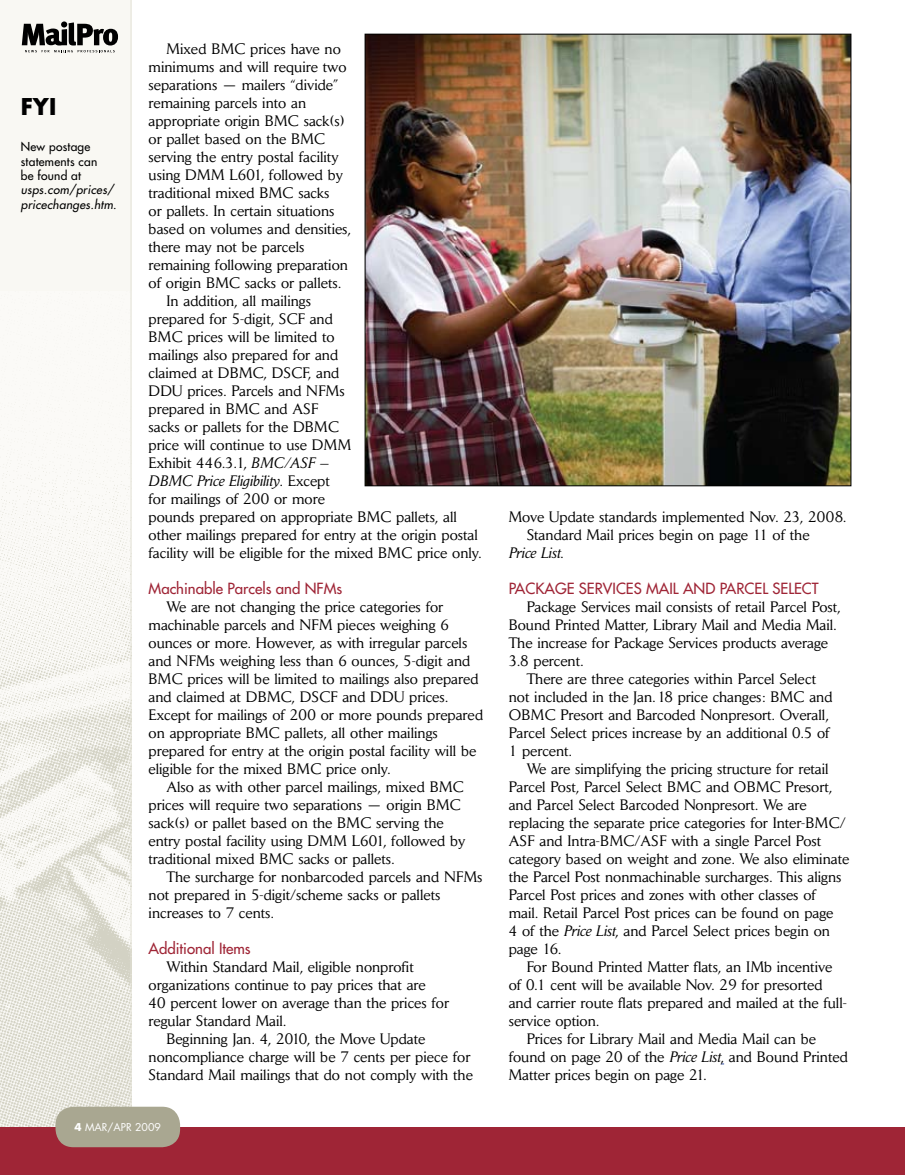
<style>
.page{position:relative;width:905px;height:1175px;background:#fff}
.page>*{position:absolute;margin:0;border:0;box-sizing:border-box;transform-origin:0 0}
.t1{font:700 22.5px "Futura";color:#000}
.t2{font:15px/18px "Daily News BQ";color:#000}
.t3{font:15px "Futura";color:#9f2536}
.t4{font:italic 15px "Daily News BQ";color:#000}
.t5{font:italic 12px/14.4px "Futura";letter-spacing:.02em;color:#000}
.t6{font:12px/14.4px "Futura";letter-spacing:.02em;color:#000}
.t7{font:10.5px "Futura";color:#fff}
.s1{font-style:normal}
.s2{font-family:"Helvetica Neue";font-weight:300}
.s3{font-style:italic}
.s4{font-weight:700}
</style>
<div class="page">
<div style="left:0;top:0;width:131px;height:1143px;background:#f9f8f3"></div>
<img style="left:0;top:291px;width:131px;height:836px">
<hr style="left:131px;top:0;width:1px;height:1127px;background:#e3e2d7">
<svg style="left:22px;top:21px;width:96px;height:31px"></svg>
<div style="left:0;top:1127px;width:904px;height:47px;background:#9f2536"></div>
<div style="left:56px;top:1106px;width:124px;height:41px;background:#a9a791;border-radius:18px"></div>
<img style="left:366px;top:36px;width:483px;height:448px">
<h1 class="t1" style="left:21px;top:91px;width:37px">FYI</h1>
<p class="t6" style="left:21px;top:139px;width:78px">New postage statements can be found at</p>
<p class="t5" style="left:21px;top:183px;width:97px">usps.com/prices/ pricechanges.htm<span class="s1">.</span></p>
<p class="t2" style="left:166px;top:40px;width:176px">Mixed BMC prices have no</p>
<p class="t2" style="left:148px;top:58px;width:199px">minimums and will require two</p>
<p class="t2" style="left:148px;top:76px;width:191px">separations <span class="s2">—</span> mailers “divide”</p>
<p class="t2" style="left:148px;top:94px;width:159px">remaining parcels into an</p>
<p class="t2" style="left:148px;top:112px;width:198px">appropriate origin BMC sack(s)</p>
<p class="t2" style="left:148px;top:130px;width:178px">or pallet based on the BMC</p>
<p class="t2" style="left:148px;top:148px;width:191px">serving the entry postal facility</p>
<p class="t2" style="left:148px;top:166px;width:196px">using DMM L601, followed by</p>
<p class="t2" style="left:148px;top:184px;width:182px">traditional mixed BMC sacks</p>
<p class="t2" style="left:148px;top:202px;width:187px">or pallets. In certain situations</p>
<p class="t2" style="left:148px;top:220px;width:204px">based on volumes and densities,</p>
<p class="t2" style="left:148px;top:238px;width:157px">there may not be parcels</p>
<p class="t2" style="left:148px;top:256px;width:201px">remaining following preparation</p>
<p class="t2" style="left:148px;top:274px;width:194px">of origin BMC sacks or pallets.</p>
<p class="t2" style="left:166px;top:292px;width:146px">In addition, all mailings</p>
<p class="t2" style="left:148px;top:310px;width:186px">prepared for 5-digit, SCF and</p>
<p class="t2" style="left:148px;top:328px;width:187px">BMC prices will be limited to</p>
<p class="t2" style="left:148px;top:346px;width:191px">mailings also prepared for and</p>
<p class="t2" style="left:148px;top:364px;width:192px">claimed at DBMC, DSCF, and</p>
<p class="t2" style="left:148px;top:382px;width:198px">DDU prices. Parcels and NFMs</p>
<p class="t2" style="left:148px;top:400px;width:171px">prepared in BMC and ASF</p>
<p class="t2" style="left:148px;top:418px;width:192px">sacks or pallets for the DBMC</p>
<p class="t2" style="left:148px;top:436px;width:204px">price will continue to use DMM</p>
<p class="t2" style="left:148px;top:454px;width:182px">Exhibit 446.3.1, <span class="s3">BMC/ASF —</span></p>
<p class="t4" style="left:148px;top:472px;width:183px">DBMC Price Eligibility<span class="s1">. Except</span></p>
<p class="t2" style="left:148px;top:490px;width:178px">for mailings of 200 or more</p>
<p class="t2" style="left:148px;top:508px;width:310px">pounds prepared on appropriate BMC pallets, all</p>
<p class="t2" style="left:148px;top:526px;width:331px">other mailings prepared for entry at the origin postal</p>
<p class="t2" style="left:148px;top:544px;width:334px">facility will be eligible for the mixed BMC price only.</p>
<p class="t3" style="left:148px;top:579px;width:195px">Machinable Parcels and NFMs</p>
<p class="t2" style="left:148px;top:598px;width:336px;text-indent:18px">We are not changing the price categories for machinable parcels and NFM pieces weighing 6 ounces or more. However, as with irregular parcels and NFMs weighing less than 6 ounces, 5-digit and BMC prices will be limited to mailings also prepared and claimed at DBMC, DSCF and DDU prices.<br>Except for mailings of 200 or more pounds prepared on appropriate BMC pallets, all other mailings prepared for entry at the origin postal facility will be eligible for the mixed BMC price only.</p>
<p class="t2" style="left:148px;top:778px;width:318px;text-indent:18px">Also as with other parcel mailings, mixed BMC prices will require two separations <span class="s2">—</span> origin BMC sack(s) or pallet based on the BMC serving the entry postal facility using DMM L601, followed by traditional mixed BMC sacks or pallets.</p>
<p class="t2" style="left:148px;top:868px;width:335px;text-indent:18px">The surcharge for nonbarcoded parcels and NFMs not prepared in 5-digit/scheme sacks or pallets increases to 7 cents.</p>
<p class="t3" style="left:148px;top:939px;width:104px">Additional Items</p>
<p class="t2" style="left:166px;top:958px;width:249px">Within Standard Mail, eligible nonprofit</p>
<p class="t2" style="left:148px;top:976px;width:279px">organizations continue to pay prices that are</p>
<p class="t2" style="left:148px;top:994px;width:302px">40 percent lower on average than the prices for</p>
<p class="t2" style="left:148px;top:1012px;width:139px">regular Standard Mail.</p>
<p class="t2" style="left:166px;top:1030px;width:260px">Beginning Jan. 4, 2010, the Move Update</p>
<p class="t2" style="left:148px;top:1048px;width:323px">noncompliance charge will be 7 cents per piece for</p>
<p class="t2" style="left:148px;top:1066px;width:326px">Standard Mail mailings that do not comply with the</p>
<p class="t7" style="left:75px;top:1120px;width:88px"><span class="s4">4</span> MAR/APR 2009</p>
<p class="t2" style="left:508px;top:508px;width:339px">Move Update standards implemented Nov. 23, 2008.</p>
<p class="t2" style="left:526px;top:526px;width:284px">Standard Mail prices begin on page 11 of the</p>
<p class="t4" style="left:508px;top:544px;width:56px">Price List<span class="s1">.</span></p>
<p class="t3" style="left:508px;top:579px;width:311px">Package Services Mail and Parcel Select</p>
<p class="t2" style="left:526px;top:598px;width:315px">Package Services mail consists of retail Parcel Post,</p>
<p class="t2" style="left:508px;top:616px;width:329px">Bound Printed Matter, Library Mail and Media Mail.</p>
<p class="t2" style="left:508px;top:634px;width:321px">The increase for Package Services products average</p>
<p class="t2" style="left:508px;top:652px;width:76px">3.8 percent.</p>
<p class="t2" style="left:526px;top:670px;width:291px">There are three categories within Parcel Select</p>
<p class="t2" style="left:508px;top:688px;width:325px">not included in the Jan. 18 price changes: BMC and</p>
<p class="t2" style="left:508px;top:706px;width:321px">OBMC Presort and Barcoded Nonpresort. Overall,</p>
<p class="t2" style="left:508px;top:724px;width:322px">Parcel Select prices increase by an additional 0.5 of</p>
<p class="t2" style="left:508px;top:742px;width:65px">1 percent.</p>
<p class="t2" style="left:526px;top:760px;width:303px">We are simplifying the pricing structure for retail</p>
<p class="t2" style="left:508px;top:778px;width:325px">Parcel Post, Parcel Select BMC and OBMC Presort,</p>
<p class="t2" style="left:508px;top:796px;width:299px">and Parcel Select Barcoded Nonpresort. We are</p>
<p class="t2" style="left:508px;top:814px;width:338px">replacing the separate price categories for Inter-BMC/</p>
<p class="t2" style="left:508px;top:832px;width:314px">ASF and Intra-BMC/ASF with a single Parcel Post</p>
<p class="t2" style="left:508px;top:850px;width:342px">category based on weight and zone. We also eliminate</p>
<p class="t2" style="left:508px;top:868px;width:334px">the Parcel Post nonmachinable surcharges. This aligns</p>
<p class="t2" style="left:508px;top:886px;width:308px">Parcel Post prices and zones with other classes of</p>
<p class="t2" style="left:508px;top:904px;width:326px">mail. Retail Parcel Post prices can be found on page</p>
<p class="t2" style="left:508px;top:922px;width:323px">4 of the <span class="s3">Price List</span>, and Parcel Select prices begin on</p>
<p class="t2" style="left:508px;top:940px;width:54px">page 16.</p>
<p class="t2" style="left:526px;top:958px;width:307px">For Bound Printed Matter flats, an IMb incentive</p>
<p class="t2" style="left:508px;top:976px;width:315px">of 0.1 cent will be available Nov. 29 for presorted</p>
<p class="t2" style="left:508px;top:994px;width:339px">and carrier route flats prepared and mailed at the full-</p>
<p class="t2" style="left:508px;top:1012px;width:92px">service option.</p>
<p class="t2" style="left:526px;top:1030px;width:291px">Prices for Library Mail and Media Mail can be</p>
<p class="t2" style="left:508px;top:1048px;width:341px">found on page 20 of the <span class="s3">Price List</span>, and Bound Printed</p>
<p class="t2" style="left:508px;top:1066px;width:199px">Matter prices begin on page 21.</p>
</div>
